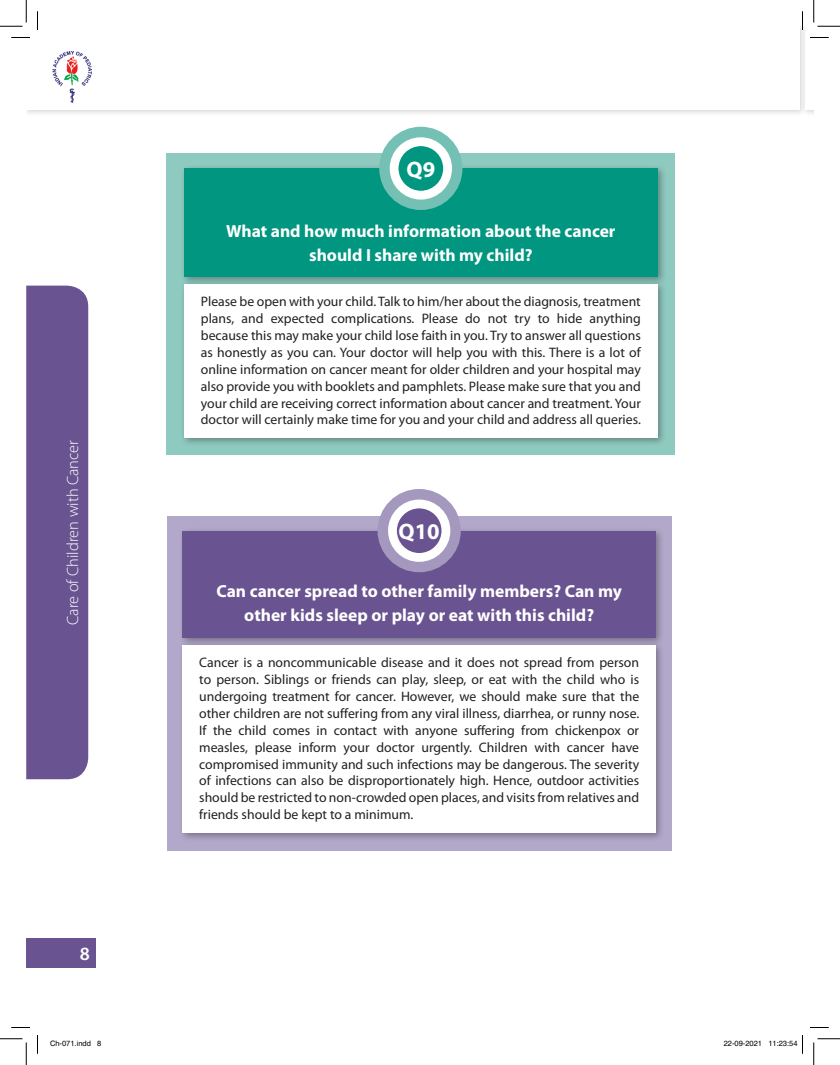
<style>
.page{position:relative;width:840px;height:1065px;background:#fff}
.page>*{position:absolute;margin:0;border:0;box-sizing:border-box;transform-origin:0 0}
.Questions{font:700 22.5px "Myriad Pro";color:#fff}
.t1{font:600 18.75px "Myriad Pro";color:#fff}
.Questions-2{font:700 17.5px/23.8px "Myriad Pro";color:#fff;text-align:center}
.t2{font:300 16.25px "Myriad Pro";color:#fff}
._0p{font:13.75px/16.9px "Myriad Pro";color:#231f20;text-align:justify}
.t3{font:7.5px "Helvetica";color:#000}
</style>
<div class="page">
<div style="left:26px;top:286px;width:62px;height:493px;background:#695390"></div>
<div style="left:26px;top:26px;width:780px;height:91px;background:#231f20;opacity:.2"></div>
<div style="left:26px;top:26px;width:774px;height:84px;background:#fff"></div>
<div style="left:801px;top:26px;width:13px;height:91px;background:#231f20;opacity:.2"></div>
<div style="left:805px;top:26px;width:9px;height:84px;background:#fff"></div>
<div style="left:26px;top:938px;width:70px;height:30px;background:#695390"></div>
<img style="left:52px;top:51px;width:40px;height:52px">
<div style="left:167px;top:154px;width:508px;height:301px;background:#8fcac1"></div>
<div style="left:180px;top:164px;width:487px;height:122px;background:#231f20;opacity:.4"></div>
<div style="left:184px;top:168px;width:473px;height:109px;background:#00967f"></div>
<div style="left:180px;top:280px;width:487px;height:167px;background:#231f20;opacity:.4"></div>
<div style="left:184px;top:284px;width:473px;height:153px;background:#fff"></div>
<svg style="left:385px;top:133px;width:72px;height:71px"></svg>
<div style="left:379px;top:127px;width:83px;height:83px;border:12px solid #75c0b5;border-radius:50%"></div>
<svg style="left:394px;top:142px;width:54px;height:53px"></svg>
<div style="left:390px;top:137px;width:62px;height:63px;border:9px solid #fff;border-radius:50%"></div>
<div style="left:167px;top:516px;width:505px;height:334px;background:#b2a8ca"></div>
<div style="left:178px;top:526px;width:487px;height:121px;background:#231f20;opacity:.4"></div>
<div style="left:183px;top:531px;width:473px;height:106px;background:#695390"></div>
<div style="left:178px;top:641px;width:487px;height:201px;background:#231f20;opacity:.4"></div>
<div style="left:183px;top:645px;width:473px;height:187px;background:#fff"></div>
<svg style="left:383px;top:495px;width:72px;height:71px"></svg>
<div style="left:378px;top:489px;width:83px;height:83px;border:12px solid #a498bf;border-radius:50%"></div>
<div style="left:392px;top:504px;width:54px;height:53px;background:#695390;border-radius:50%"></div>
<div style="left:388px;top:500px;width:62px;height:62px;border:9px solid #fff;border-radius:50%"></div>
<svg style="left:11px;top:37px;width:19px;height:1px"></svg>
<svg style="left:810px;top:37px;width:19px;height:1px"></svg>
<svg style="left:11px;top:1027px;width:19px;height:1px"></svg>
<svg style="left:810px;top:1027px;width:19px;height:1px"></svg>
<svg style="left:37px;top:11px;width:1px;height:19px"></svg>
<svg style="left:37px;top:1035px;width:1px;height:19px"></svg>
<svg style="left:802px;top:11px;width:1px;height:19px"></svg>
<svg style="left:0;top:0;width:27px;height:27px"></svg>
<svg style="left:0;top:1039px;width:27px;height:26px"></svg>
<svg style="left:814px;top:0;width:26px;height:27px"></svg>
<svg style="left:814px;top:1039px;width:26px;height:26px"></svg>
<svg style="left:802px;top:1035px;width:1px;height:19px"></svg>
<p class="Questions" style="left:407px;top:155px;width:30px">Q9</p>
<p class="Questions-2" style="left:226px;top:219px;width:391px">What and how much information about the cancer should I share with my child?</p>
<p class="t2" style="left:63px;top:625px;width:187px;rotate:-90deg">Care of Children with Cancer</p>
<h2 class="t1" style="left:80px;top:942px;width:12px">8</h2>
<p class="_0p" style="left:201px;top:293px;width:442px">Please be open with your child. Talk to him/her about the diagnosis, treatment plans, and expected complications. Please do not try to hide anything because this may make your child lose faith in you. Try to answer all questions as honestly as you can. Your doctor will help you with this. There is a lot of online information on cancer meant for older children and your hospital may also provide you with booklets and pamphlets. Please make sure that you and your child are receiving correct information about cancer and treatment. Your doctor will certainly make time for you and your child and address all queries.</p>
<p class="Questions" style="left:399px;top:517px;width:43px">Q10</p>
<p class="Questions-2" style="left:217px;top:578px;width:407px">Can cancer spread to other family members? Can my other kids sleep or play or eat with this child?</p>
<p class="_0p" style="left:199px;top:654px;width:442px">Cancer is a noncommunicable disease and it does not spread from person to person. Siblings or friends can play, sleep, or eat with the child who is undergoing treatment for cancer. However, we should make sure that the other children are not suffering from any viral illness, diarrhea, or runny nose.<br>If the child comes in contact with anyone suffering from chickenpox or measles, please inform your doctor urgently. Children with cancer have compromised immunity and such infections may be dangerous. The severity of infections can also be disproportionately high. Hence, outdoor activities should be restricted to non-crowded open places, and visits from relatives and friends should be kept to a minimum.</p>
<p class="t3" style="left:50px;top:1039px;width:53px">Ch-071.indd 8</p>
<p class="t3" style="left:724px;top:1039px;width:75px">22-09-2021 11:23:54</p>
</div>
